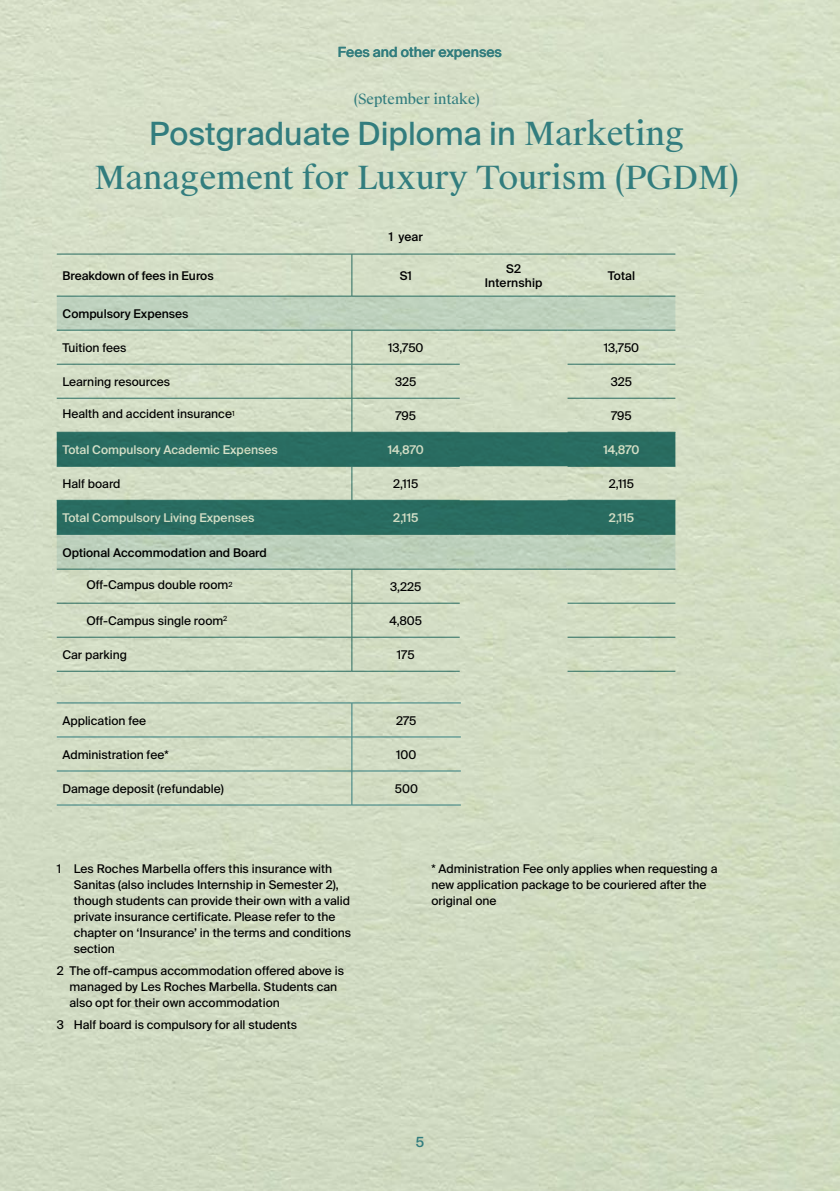
<style>
.page{position:relative;width:840px;height:1191px;background:#fff}
.page>*{position:absolute;margin:0;border:0;box-sizing:border-box;transform-origin:0 0}
.t1{font:32px "Suisse Works";color:#327d7e}
.t2{font:32px "Suisse Intl";color:#327d7e}
.t3{font:500 14px "Suisse Intl";color:#327d7e}
.t4{font:14px "Suisse Works";color:#327d7e}
.t5{font:12px/16px "Suisse Intl";color:#000}
.t6{font:500 12px/14px "Suisse Intl";color:#000;text-align:center}
.t7{font:500 12px "Suisse Intl";color:#fff}
.s1{font-family:"Suisse Works"}
</style>
<div class="page">
<img style="left:0;top:0;width:839px;height:1191px">
<svg style="left:57px;top:535px;width:618px;height:34px"></svg>
<hr style="left:57px;top:569px;width:294px;height:1px;background:#327d7e">
<hr style="left:351px;top:569px;width:108px;height:1px;background:#327d7e">
<hr style="left:567px;top:569px;width:108px;height:1px;background:#327d7e">
<hr style="left:459px;top:569px;width:108px;height:1px;background:#327d7e">
<hr style="left:57px;top:603px;width:294px;height:1px;background:#327d7e">
<hr style="left:351px;top:603px;width:108px;height:1px;background:#327d7e">
<hr style="left:567px;top:603px;width:108px;height:1px;background:#327d7e">
<hr style="left:57px;top:637px;width:294px;height:1px;background:#327d7e">
<hr style="left:351px;top:637px;width:108px;height:1px;background:#327d7e">
<hr style="left:567px;top:637px;width:108px;height:1px;background:#327d7e">
<hr style="left:57px;top:671px;width:294px;height:1px;background:#327d7e">
<hr style="left:351px;top:671px;width:108px;height:1px;background:#327d7e">
<hr style="left:567px;top:671px;width:108px;height:1px;background:#327d7e">
<hr style="left:351px;top:569px;width:1px;height:34px;background:#327d7e">
<hr style="left:351px;top:603px;width:1px;height:34px;background:#327d7e">
<hr style="left:351px;top:637px;width:1px;height:34px;background:#327d7e">
<div style="left:57px;top:297px;width:618px;height:33px;background:#bed1bd"></div>
<svg style="left:57px;top:432px;width:618px;height:102px;fill:#296d62"></svg>
<hr style="left:57px;top:254px;width:294px;height:1px;background:#327d7e">
<hr style="left:351px;top:254px;width:108px;height:1px;background:#327d7e">
<hr style="left:459px;top:254px;width:108px;height:1px;background:#327d7e">
<hr style="left:567px;top:254px;width:108px;height:1px;background:#327d7e">
<hr style="left:57px;top:296px;width:294px;height:1px;background:#327d7e">
<hr style="left:351px;top:296px;width:108px;height:1px;background:#327d7e">
<hr style="left:459px;top:296px;width:108px;height:1px;background:#327d7e">
<hr style="left:567px;top:296px;width:108px;height:1px;background:#327d7e">
<hr style="left:57px;top:330px;width:294px;height:1px;background:#327d7e">
<hr style="left:351px;top:330px;width:108px;height:1px;background:#327d7e">
<hr style="left:567px;top:330px;width:108px;height:1px;background:#327d7e">
<hr style="left:57px;top:364px;width:294px;height:1px;background:#327d7e">
<hr style="left:351px;top:364px;width:108px;height:1px;background:#327d7e">
<hr style="left:567px;top:364px;width:108px;height:1px;background:#327d7e">
<hr style="left:57px;top:398px;width:294px;height:1px;background:#327d7e">
<hr style="left:351px;top:398px;width:108px;height:1px;background:#327d7e">
<hr style="left:567px;top:398px;width:108px;height:1px;background:#327d7e">
<hr style="left:351px;top:254px;width:1px;height:42px;background:#327d7e">
<hr style="left:351px;top:330px;width:1px;height:34px;background:#327d7e">
<hr style="left:351px;top:364px;width:1px;height:34px;background:#327d7e">
<hr style="left:351px;top:398px;width:1px;height:34px;background:#327d7e">
<hr style="left:351px;top:432px;width:1px;height:34px;background:#327d7e">
<hr style="left:351px;top:466px;width:1px;height:34px;background:#327d7e">
<hr style="left:351px;top:500px;width:1px;height:34px;background:#327d7e">
<hr style="left:459px;top:330px;width:108px;height:1px;background:#327d7e">
<hr style="left:57px;top:432px;width:294px;height:1px;background:#327d7e">
<hr style="left:351px;top:432px;width:108px;height:1px;background:#327d7e">
<hr style="left:567px;top:432px;width:108px;height:1px;background:#327d7e">
<hr style="left:57px;top:466px;width:294px;height:1px;background:#327d7e">
<hr style="left:351px;top:466px;width:108px;height:1px;background:#327d7e">
<hr style="left:567px;top:466px;width:108px;height:1px;background:#327d7e">
<hr style="left:57px;top:500px;width:294px;height:1px;background:#327d7e">
<hr style="left:57px;top:534px;width:295px;height:1px;background:#327d7e">
<hr style="left:351px;top:500px;width:108px;height:1px;background:#327d7e">
<hr style="left:567px;top:500px;width:108px;height:1px;background:#327d7e">
<hr style="left:352px;top:534px;width:107px;height:1px;background:#327d7e">
<hr style="left:567px;top:534px;width:108px;height:1px;background:#327d7e">
<hr style="left:459px;top:534px;width:108px;height:1px;background:#327d7e">
<hr style="left:57px;top:702px;width:294px;height:1px;background:#327d7e">
<hr style="left:351px;top:703px;width:1px;height:33px;background:#327d7e">
<hr style="left:351px;top:702px;width:109px;height:1px;background:#327d7e">
<hr style="left:57px;top:736px;width:294px;height:1px;background:#327d7e">
<hr style="left:351px;top:737px;width:1px;height:33px;background:#327d7e">
<hr style="left:351px;top:736px;width:109px;height:1px;background:#327d7e">
<hr style="left:57px;top:770px;width:294px;height:1px;background:#327d7e">
<hr style="left:57px;top:804px;width:294px;height:1px;background:#327d7e">
<hr style="left:351px;top:771px;width:1px;height:33px;background:#327d7e">
<hr style="left:351px;top:770px;width:109px;height:1px;background:#327d7e">
<hr style="left:351px;top:804px;width:109px;height:1px;background:#327d7e">
<p class="t3" style="left:338px;top:44px;width:165px">Fees and other expenses</p>
<p class="t4" style="left:353px;top:91px;width:128px">(September intake)</p>
<h1 class="t2" style="left:149px;top:115px;width:536px">Postgraduate Diploma in <span class="s1">Marketing</span></h1>
<h1 class="t1" style="left:94px;top:157px;width:645px">Management for Luxury Tourism (PGDM)</h1>
<p class="t6" style="left:388px;top:229px;width:35px">1 year</p>
<p class="t6" style="left:62px;top:269px;width:153px">Breakdown of fees in Euros</p>
<p class="t6" style="left:399px;top:269px;width:14px">S1</p>
<p class="t6" style="left:484px;top:262px;width:59px">S2<br>Internship</p>
<p class="t6" style="left:607px;top:269px;width:29px">Total</p>
<p class="t6" style="left:62px;top:307px;width:128px">Compulsory Expenses</p>
<p class="t5" style="left:62px;top:340px;width:65px">Tuition fees</p>
<p class="t5" style="left:388px;top:340px;width:37px">13,750</p>
<p class="t5" style="left:603px;top:340px;width:37px">13,750</p>
<p class="t5" style="left:62px;top:374px;width:109px">Learning resources</p>
<p class="t5" style="left:395px;top:374px;width:23px">325</p>
<p class="t5" style="left:610px;top:374px;width:23px">325</p>
<p class="t5" style="left:62px;top:406px;width:173px">Health and accident insurance<sup>1</sup></p>
<p class="t5" style="left:395px;top:408px;width:22px">795</p>
<p class="t5" style="left:610px;top:408px;width:22px">795</p>
<p class="t7" style="left:62px;top:443px;width:217px">Total Compulsory Academic Expenses</p>
<p class="t7" style="left:387px;top:443px;width:37px">14,870</p>
<p class="t7" style="left:603px;top:443px;width:37px">14,870</p>
<p class="t5" style="left:62px;top:476px;width:60px">Half board</p>
<p class="t5" style="left:393px;top:476px;width:27px">2,115</p>
<p class="t5" style="left:608px;top:476px;width:27px">2,115</p>
<p class="t7" style="left:62px;top:511px;width:193px">Total Compulsory Living Expenses</p>
<p class="t7" style="left:393px;top:511px;width:27px">2,115</p>
<p class="t7" style="left:608px;top:511px;width:27px">2,115</p>
<p class="t6" style="left:62px;top:545px;width:206px">Optional Accommodation and Board</p>
<p class="t5" style="left:86px;top:576px;width:147px">Off-Campus double room<sup>2</sup></p>
<p class="t5" style="left:390px;top:578px;width:33px">3,225</p>
<p class="t5" style="left:86px;top:612px;width:142px">Off-Campus single room<sup>2</sup></p>
<p class="t5" style="left:389px;top:612px;width:34px">4,805</p>
<p class="t5" style="left:62px;top:646px;width:66px">Car parking</p>
<p class="t5" style="left:397px;top:646px;width:19px">175</p>
<p class="t5" style="left:62px;top:712px;width:85px">Application fee</p>
<p class="t5" style="left:396px;top:712px;width:22px">275</p>
<p class="t5" style="left:62px;top:746px;width:108px">Administration fee*</p>
<p class="t5" style="left:396px;top:746px;width:22px">100</p>
<p class="t5" style="left:62px;top:780px;width:163px">Damage deposit (refundable)</p>
<p class="t5" style="left:394px;top:780px;width:25px">500</p>
<p class="t5" style="left:74px;top:861px;width:279px;text-indent:-17px">1 Les Roches Marbella offers this insurance with Sanitas (also includes Internship in Semester 2), though students can provide their own with a valid private insurance certificate. Please refer to the chapter on ‘Insurance’ in the terms and conditions section</p>
<p class="t5" style="left:69px;top:962px;width:276px;text-indent:-13px">2 The off-campus accommodation offered above is managed by Les Roches Marbella. Students can also opt for their own accommodation</p>
<p class="t5" style="left:57px;top:1016px;width:242px">3 Half board is compulsory for all students</p>
<p class="t5" style="left:431px;top:861px;width:287px">* Administration Fee only applies when requesting a new application package to be couriered after the original one</p>
<p class="t3" style="left:415px;top:1134px;width:10px">5</p>
</div>
